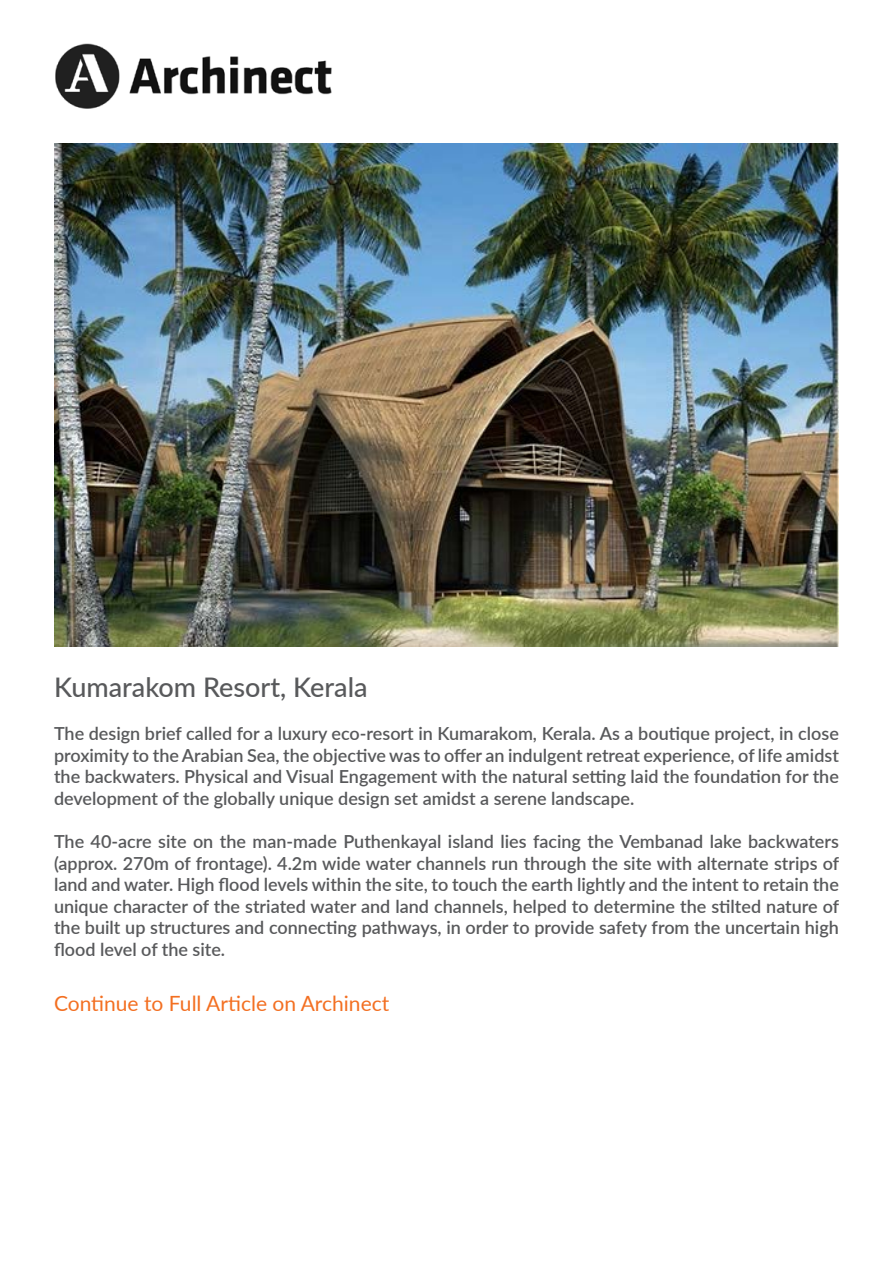
<style>
.page{position:relative;width:893px;height:1263px;background:#fff}
.page>*{position:absolute;margin:0;border:0;box-sizing:border-box;transform-origin:0 0}
.t1{font:500 27px "Lato";color:#58595b}
.t2{font:21px "Lato";color:#f36f21}
.t3{font:600 18px/21.6px "Lato";color:#58595b;text-align:justify}
</style>
<div class="page">
<img style="left:54px;top:143px;width:785px;height:504px">
<img style="left:55px;top:43px;width:277px;height:65px">
<h1 class="t1" style="left:54px;top:667px;width:315px">Kumarakom Resort, Kerala</h1>
<p class="t3" style="left:54px;top:722px;width:786px">The design brief called for a luxury eco-resort in Kumarakom, Kerala. As a boutique project, in close proximity to the Arabian Sea, the objective was to offer an indulgent retreat experience, of life amidst the backwaters. Physical and Visual Engagement with the natural setting laid the foundation for the development of the globally unique design set amidst a serene landscape.</p>
<p class="t3" style="left:54px;top:830px;width:787px">The 40-acre site on the man-made Puthenkayal island lies facing the Vembanad lake backwaters (approx. 270m of frontage). 4.2m wide water channels run through the site with alternate strips of land and water. High flood levels within the site, to touch the earth lightly and the intent to retain the unique character of the striated water and land channels, helped to determine the stilted nature of the built up structures and connecting pathways, in order to provide safety from the uncertain high flood level of the site.</p>
<p class="t2" style="left:54px;top:988px;width:337px">Continue to Full Article on Archinect</p>
</div>
